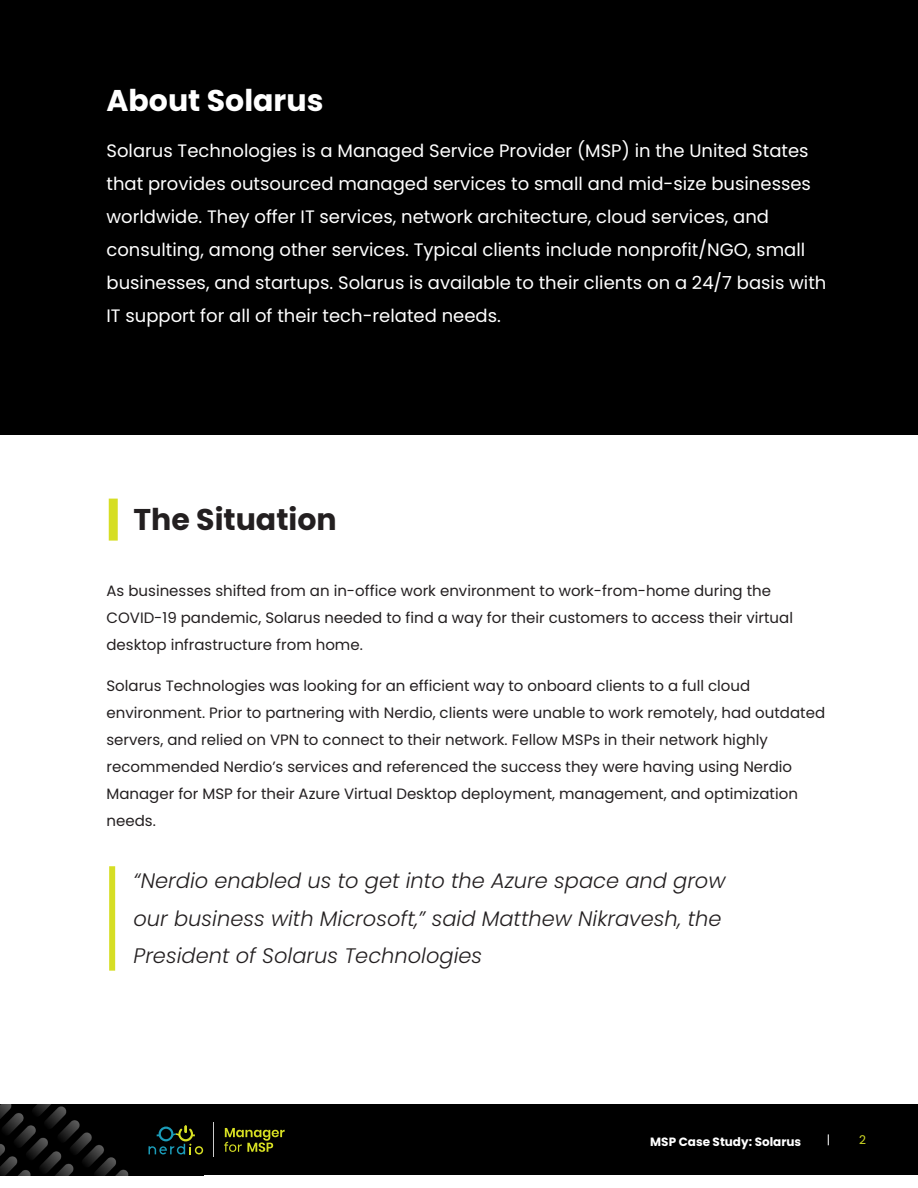
<style>
.page{position:relative;width:918px;height:1188px;background:#fff}
.page>*{position:absolute;margin:0;border:0;box-sizing:border-box;transform-origin:0 0}
.body{font:700 30px "Poppins";color:#fff}
.H-_1{font:700 30px "Poppins";color:#231f20}
.H_-2{font:italic 300 21px/37.5px "Poppins";color:#231f20}
.body-2{font:18px/33px "Poppins";color:#fff}
.body-3{font:15px/27px "Poppins";color:#231f20}
.t1{font:700 12px "Poppins";color:#fff}
.t2{font:12px "Poppins";color:#fff}
.t3{font:12px "Poppins";color:#d2dc26}
</style>
<div class="page">
<div style="left:0;top:1104px;width:918px;height:71px;background:#000"></div>
<img style="left:0;top:1104px;width:201px;height:71px">
<svg style="left:149px;top:1125px;width:54px;height:29px"></svg>
<hr style="left:213px;top:1122px;width:1px;height:35px;background:#ccc">
<svg style="left:224px;top:1128px;width:61px;height:24px"></svg>
<div style="left:0;top:0;width:918px;height:434px;background:#000"></div>
<div style="left:109px;top:499px;width:9px;height:42px;background:#d6de24"></div>
<div style="left:109px;top:866px;width:6px;height:105px;background:#d6de24"></div>
<p class="body" style="left:106px;top:83px;width:218px">About Solarus</p>
<p class="body-2" style="left:106px;top:134px;width:721px">Solarus Technologies is a Managed Service Provider (MSP) in the United States that provides outsourced managed services to small and mid-size businesses worldwide. They offer IT services, network architecture, cloud services, and consulting, among other services. Typical clients include nonprofit/NGO, small businesses, and startups. Solarus is available to their clients on a 24/7 basis with IT support for all of their tech-related needs.</p>
<p class="H-_1" style="left:134px;top:502px;width:205px">The Situation</p>
<p class="body-3" style="left:106px;top:577px;width:688px">As businesses shifted from an in-office work environment to work-from-home during the<br>COVID-19 pandemic, Solarus needed to find a way for their customers to access their virtual desktop infrastructure from home.</p>
<p class="body-3" style="left:106px;top:672px;width:720px">Solarus Technologies was looking for an efficient way to onboard clients to a full cloud environment. Prior to partnering with Nerdio, clients were unable to work remotely, had outdated servers, and relied on VPN to connect to their network. Fellow MSPs in their network highly recommended Nerdio’s services and referenced the success they were having using Nerdio Manager for MSP for their Azure Virtual Desktop deployment, management, and optimization needs.</p>
<p class="H_-2" style="left:134px;top:862px;width:594px">“Nerdio enabled us to get into the Azure space and grow our business with Microsoft,” said Matthew Nikravesh, the<br>President of Solarus Technologies</p>
<p class="t1" style="left:650px;top:1135px;width:153px">MSP Case Study: Solarus</p>
<p class="t2" style="left:827px;top:1133px;width:5px">|</p>
<p class="t3" style="left:859px;top:1133px;width:8px">2</p>
</div>
